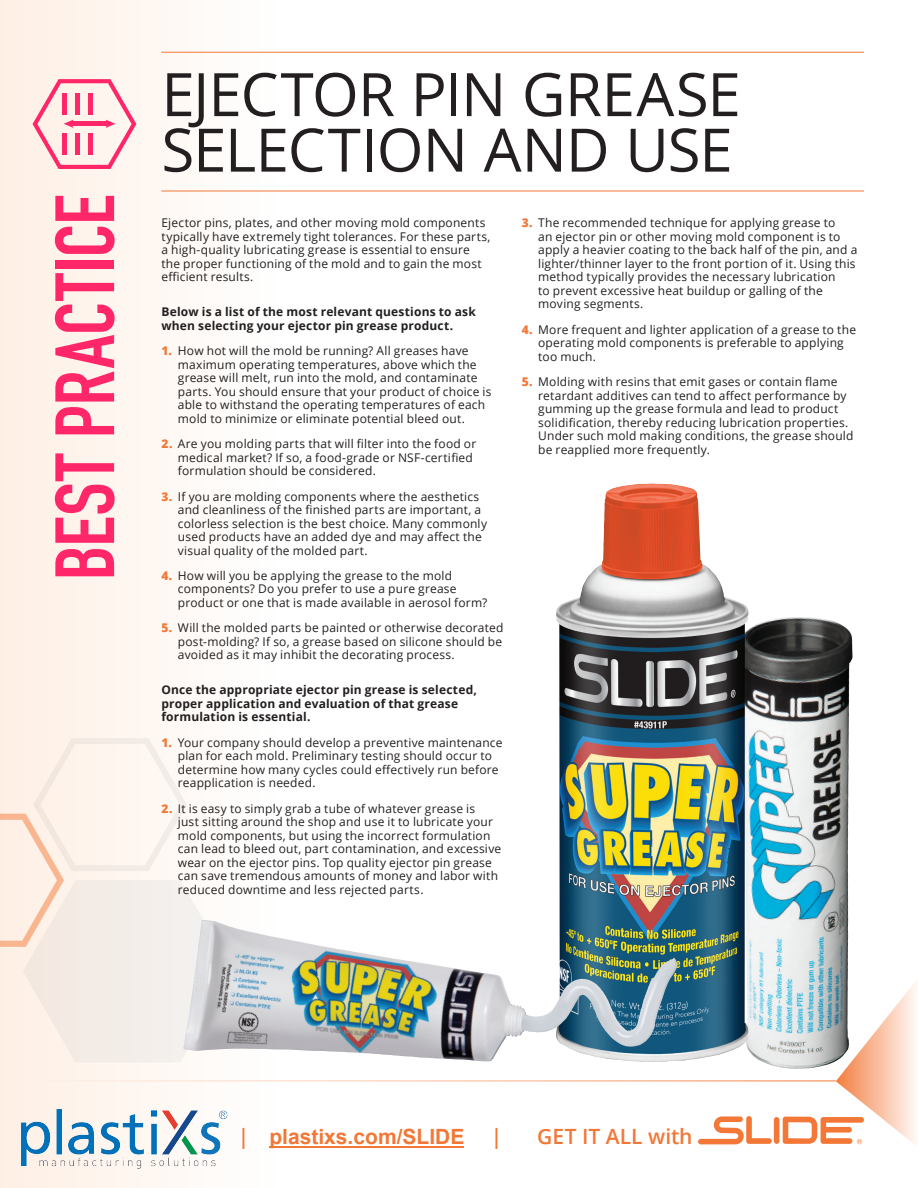
<style>
.page{position:relative;width:918px;height:1188px;background:#fff}
.page>*{position:absolute;margin:0;border:0;box-sizing:border-box;transform-origin:0 0}
.t1{font:700 82.5px "DIN Condensed";color:#ff2669}
.t2{font:60px/55.5px "Open Sans";letter-spacing:-.015em;color:#231f20}
.t3{font:700 21px "Arial";color:#f37736}
.t4{font:600 21px "Open Sans";color:#f37736}
.t5{font:12px/13.5px "Open Sans";letter-spacing:.015em;color:#231f20}
.t6{font:700 12px/13.5px "Open Sans";letter-spacing:.015em;color:#231f20}
.s1{font-weight:800;color:#f37736}
</style>
<div class="page">
<div style="left:0;top:0;width:274px;height:1188px;background:linear-gradient(to right,#feefe4,#fefefe)"></div>
<svg style="left:698px;top:1116px;width:74px;height:28px"></svg>
<div style="left:774px;top:1117px;width:5px;height:27px;background:#f37736;border-radius:3px"></div>
<hr style="left:27px;top:1081px;width:809px;height:1px;background:#f37736">
<svg style="left:783px;top:976px;width:133px;height:169px"></svg>
<svg style="left:0;top:738px;width:233px;height:324px"></svg>
<svg style="left:33px;top:79px;width:103px;height:90px"></svg>
<hr style="left:161px;top:52px;width:703px;height:1px;background:#f37736">
<hr style="left:161px;top:191px;width:703px;height:1px;background:#f37736">
<img style="left:749px;top:617px;width:76px;height:452px">
<img style="left:556px;top:483px;width:193px;height:579px">
<img style="left:183px;top:923px;width:423px;height:138px">
<hr style="left:269px;top:1147px;width:195px;height:1px;background:#f37736">
<img style="left:22px;top:1110px;width:205px;height:59px">
<h1 class="t1" style="left:30px;top:580px;width:387px;rotate:-90deg">BEST PRACTICE</h1>
<h2 class="t2" style="left:161px;top:65px;width:581px">EJECTOR PIN GREASE<br>SELECTION AND USE</h2>
<p class="t5" style="left:161px;top:216px;width:331px">Ejector pins, plates, and other moving mold components typically have extremely tight tolerances. For these parts, a high-quality lubricating grease is essential to ensure the proper functioning of the mold and to gain the most efficient results.</p>
<p class="t6" style="left:161px;top:305px;width:316px">Below is a list of the most relevant questions to ask when selecting your ejector pin grease product.</p>
<p class="t5" style="left:178px;top:344px;width:315px;text-indent:-16px"><span class="s1">1.</span> How hot will the mold be running? All greases have maximum operating temperatures, above which the grease will melt, run into the mold, and contaminate parts. You should ensure that your product of choice is able to withstand the operating temperatures of each mold to minimize or eliminate potential bleed out.</p>
<p class="t5" style="left:178px;top:437px;width:300px;text-indent:-16px"><span class="s1">2.</span> Are you molding parts that will filter into the food or medical market? If so, a food-grade or NSF-certified formulation should be considered.</p>
<p class="t5" style="left:178px;top:489px;width:311px;text-indent:-16px"><span class="s1">3.</span> If you are molding components where the aesthetics and cleanliness of the finished parts are important, a colorless selection is the best choice. Many commonly used products have an added dye and may affect the visual quality of the molded part.</p>
<p class="t5" style="left:178px;top:569px;width:311px;text-indent:-16px"><span class="s1">4.</span> How will you be applying the grease to the mold components? Do you prefer to use a pure grease product or one that is made available in aerosol form?</p>
<p class="t5" style="left:178px;top:621px;width:327px;text-align:justify;text-indent:-16px"><span class="s1">5.</span> Will the molded parts be painted or otherwise decorated post-molding? If so, a grease based on silicone should be avoided as it may inhibit the decorating process.</p>
<p class="t6" style="left:161px;top:683px;width:317px">Once the appropriate ejector pin grease is selected, proper application and evaluation of that grease formulation is essential.</p>
<p class="t5" style="left:178px;top:735px;width:326px;text-indent:-16px"><span class="s1">1.</span> Your company should develop a preventive maintenance plan for each mold. Preliminary testing should occur to determine how many cycles could effectively run before reapplication is needed.</p>
<p class="t5" style="left:178px;top:801px;width:325px;text-indent:-16px"><span class="s1">2.</span> It is easy to simply grab a tube of whatever grease is<br>just sitting around the shop and use it to lubricate your mold components, but using the incorrect formulation can lead to bleed out, part contamination, and excessive wear on the ejector pins. Top quality ejector pin grease can save tremendous amounts of money and labor with reduced downtime and less rejected parts.</p>
<p class="t5" style="left:538px;top:216px;width:321px;text-indent:-17px"><span class="s1">3.</span> The recommended technique for applying grease to<br>an ejector pin or other moving mold component is to apply a heavier coating to the back half of the pin, and a lighter/thinner layer to the front portion of it. Using this method typically provides the necessary lubrication<br>to prevent excessive heat buildup or galling of the moving segments.</p>
<p class="t5" style="left:538px;top:322px;width:319px;text-indent:-16px"><span class="s1">4.</span> More frequent and lighter application of a grease to the operating mold components is preferable to applying too much.</p>
<p class="t5" style="left:538px;top:375px;width:317px;text-indent:-16px"><span class="s1">5.</span> Molding with resins that emit gases or contain flame retardant additives can tend to affect performance by gumming up the grease formula and lead to product solidification, thereby reducing lubrication properties.<br>Under such mold making conditions, the grease should be reapplied more frequently.</p>
<h3 class="t3" style="left:269px;top:1121px;width:196px">plastixs.com/SLIDE</h3>
<h3 class="t4" style="left:491px;top:1122px;width:13px">|</h3>
<h3 class="t4" style="left:238px;top:1122px;width:13px">|</h3>
<h3 class="t4" style="left:537px;top:1122px;width:157px">GET IT ALL with</h3>
</div>
